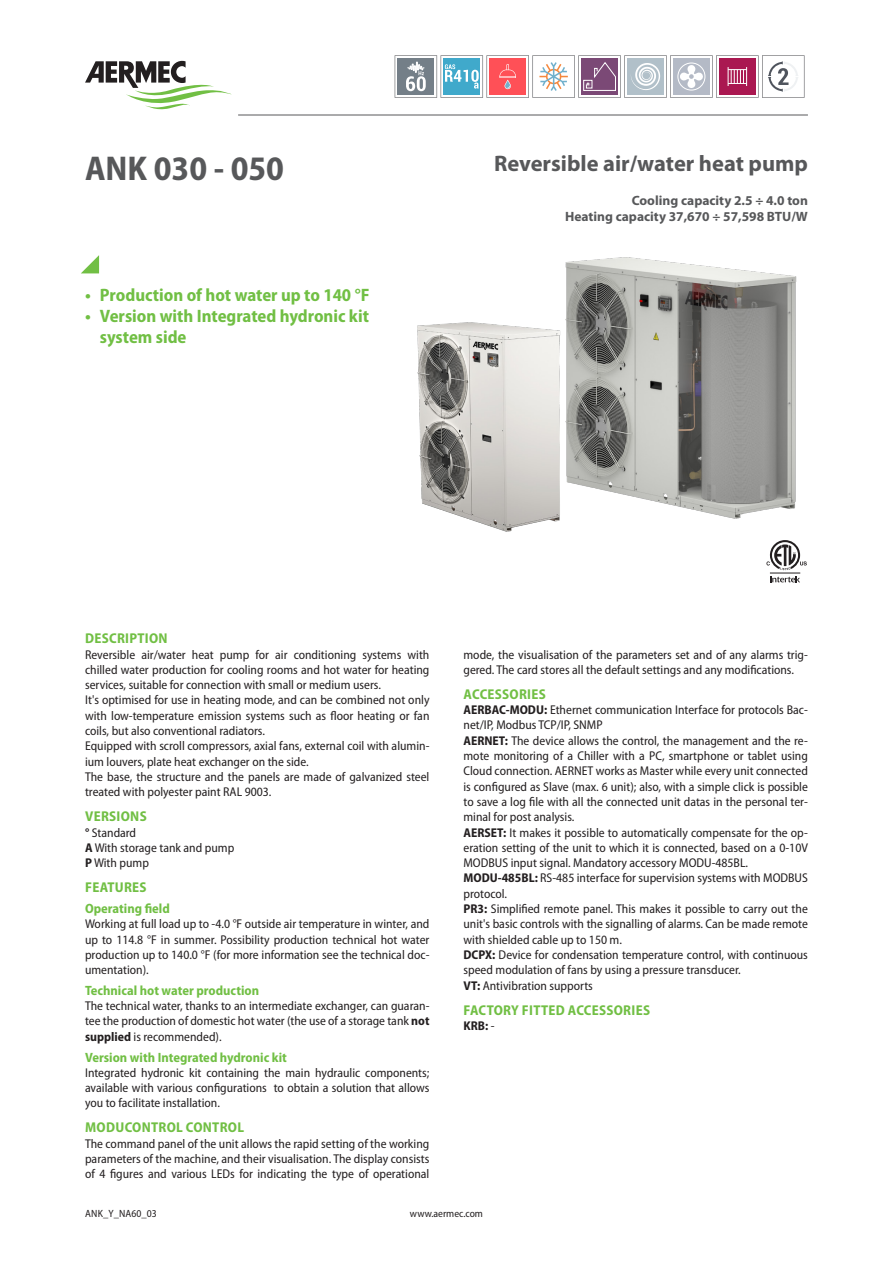
<style>
.page{position:relative;width:893px;height:1263px;background:#fff}
.page>*{position:absolute;margin:0;border:0;box-sizing:border-box;transform-origin:0 0}
.grandezza_en{font:700 semi-condensed 34.5px "Myriad Pro";color:#57585a}
.descrizione_en{font:700 22.5px "Myriad Pro";color:#57585a}
.t1{font:700 semi-condensed 18px/21px "Myriad Pro";color:#71bf44}
.t2{font:700 semi-condensed 14.25px "Myriad Pro";letter-spacing:.02em;color:#71bf44}
.t3{font:700 semi-condensed 13.5px "Myriad Pro";color:#71bf44}
.dettaglio_en{font:700 13.5px "Myriad Pro";color:#57585a}
.normale_en{font:semi-condensed 12.75px/15.3px "Myriad Pro";color:#231f20;text-align:justify}
.normaleInline_en{font:semi-condensed 12.75px/15.3px "Myriad Pro";color:#231f20}
.normaleInline_en-2{font:700 semi-condensed 12.75px "Myriad Pro";color:#231f20}
.t4{font:semi-condensed 10.5px "Myriad Pro";color:#231f20}
.s1{font-weight:700}
.s2{font-weight:400}
</style>
<div class="page">
<svg style="left:81px;top:255px;width:18px;height:18px"></svg>
<hr style="left:238px;top:115px;width:570px;height:1px;background:#57585a">
<img style="left:417px;top:257px;width:380px;height:274px">
<svg style="left:85px;top:61px;width:147px;height:48px"></svg>
<svg style="left:395px;top:55px;width:409px;height:43px"></svg>
<svg style="left:766px;top:540px;width:41px;height:30px"></svg>
<hr style="left:770px;top:573px;width:30px;height:1px;background:#231f20">
<svg style="left:770px;top:576px;width:30px;height:6px"></svg>
<p class="grandezza_en" style="left:85px;top:146px;width:201px">ANK 030 - 050</p>
<p class="t1" style="left:85px;top:284px;width:286px">• Production of hot water up to 140 °F</p>
<p class="t1" style="left:100px;top:305px;width:271px;text-indent:-15px">• Version with Integrated hydronic kit system side</p>
<p class="descrizione_en" style="left:494px;top:149px;width:315px">Reversible air/water heat pump</p>
<p class="dettaglio_en" style="left:632px;top:192px;width:178px">Cooling capacity 2.5 ÷ 4.0 ton</p>
<p class="dettaglio_en" style="left:565px;top:208px;width:244px">Heating capacity 37,670 ÷ 57,598 BTU/W</p>
<p class="t2" style="left:85px;top:629px;width:84px">DESCRIPTION</p>
<p class="normale_en" style="left:85px;top:646px;width:346px">Reversible air/water heat pump for air conditioning systems with chilled water production for cooling rooms and hot water for heating services, suitable for connection with small or medium users.</p>
<p class="normale_en" style="left:85px;top:692px;width:346px">It's optimised for use in heating mode, and can be combined not only with low-temperature emission systems such as floor heating or fan coils, but also conventional radiators.</p>
<p class="normale_en" style="left:85px;top:738px;width:346px">Equipped with scroll compressors, axial fans, external coil with alumin&shy;ium louvers, plate heat exchanger on the side.</p>
<p class="normale_en" style="left:85px;top:769px;width:346px">The base, the structure and the panels are made of galvanized steel treated with polyester paint RAL 9003.</p>
<p class="t2" style="left:85px;top:807px;width:63px">VERSIONS</p>
<p class="normale_en" style="left:85px;top:824px;width:53px"><span class="s1">°</span> Standard</p>
<p class="normale_en" style="left:85px;top:840px;width:151px"><span class="s1">A</span> With storage tank and pump</p>
<p class="normale_en" style="left:85px;top:855px;width:65px"><span class="s1">P</span> With pump</p>
<p class="t2" style="left:85px;top:878px;width:63px">FEATURES</p>
<p class="t3" style="left:85px;top:900px;width:86px">Operating field</p>
<p class="normale_en" style="left:85px;top:916px;width:346px">Working at full load up to -4.0 °F outside air temperature in winter, and up to 114.8 °F in summer. Possibility production technical hot water production up to 140.0 °F (for more information see the technical doc&shy;umentation).</p>
<p class="t3" style="left:85px;top:982px;width:176px">Technical hot water production</p>
<p class="normale_en" style="left:85px;top:998px;width:346px">The technical water, thanks to an intermediate exchanger, can guaran&shy;tee the production of domestic hot water (the use of a storage tank <span class="s1">not supplied</span> is recommended).</p>
<p class="t3" style="left:85px;top:1048px;width:203px">Version with Integrated hydronic kit</p>
<p class="normale_en" style="left:85px;top:1065px;width:346px">Integrated hydronic kit containing the main hydraulic components; available with various configurations to obtain a solution that allows you to facilitate installation.</p>
<p class="t2" style="left:85px;top:1118px;width:160px">MODUCONTROL CONTROL</p>
<p class="normale_en" style="left:85px;top:1136px;width:346px">The command panel of the unit allows the rapid setting of the working parameters of the machine, and their visualisation. The display consists of 4 figures and various LEDs for indicating the type of operational</p>
<p class="normale_en" style="left:463px;top:646px;width:346px">mode, the visualisation of the parameters set and of any alarms trig&shy;gered. The card stores all the default settings and any modifications.</p>
<p class="t2" style="left:464px;top:685px;width:84px">ACCESSORIES</p>
<p class="normaleInline_en" style="left:463px;top:702px;width:346px"><span class="s1">AERBAC-MODU:</span> Ethernet communication Interface for protocols Bac&shy;net/IP, Modbus TCP/IP, SNMP</p>
<p class="normaleInline_en" style="left:463px;top:733px;width:346px;text-align:justify"><span class="s1">AERNET:</span> The device allows the control, the management and the re&shy;mote monitoring of a Chiller with a PC, smartphone or tablet using Cloud connection. AERNET works as Master while every unit connected is configured as Slave (max. 6 unit); also, with a simple click is possible to save a log file with all the connected unit datas in the personal ter&shy;minal for post analysis.</p>
<p class="normaleInline_en" style="left:463px;top:824px;width:346px;text-align:justify"><span class="s1">AERSET:</span> It makes it possible to automatically compensate for the op&shy;eration setting of the unit to which it is connected, based on a 0-10V MODBUS input signal. Mandatory accessory MODU-485BL.</p>
<p class="normaleInline_en" style="left:463px;top:870px;width:346px"><span class="s1">MODU-485BL:</span> RS-485 interface for supervision systems with MODBUS protocol.</p>
<p class="normaleInline_en" style="left:463px;top:901px;width:346px;text-align:justify"><span class="s1">PR3:</span> Simplified remote panel. This makes it possible to carry out the unit's basic controls with the signalling of alarms. Can be made remote with shielded cable up to 150 m.</p>
<p class="normaleInline_en" style="left:463px;top:947px;width:346px"><span class="s1">DCPX:</span> Device for condensation temperature control, with continuous speed modulation of fans by using a pressure transducer.</p>
<p class="normaleInline_en" style="left:463px;top:977px;width:131px"><span class="s1">VT:</span> Antivibration supports</p>
<p class="t2" style="left:464px;top:1000px;width:188px">FACTORY FITTED ACCESSORIES</p>
<p class="normaleInline_en-2" style="left:463px;top:1017px;width:32px">KRB: <span class="s2">-</span></p>
<p class="t4" style="left:85px;top:1207px;width:73px">ANK_Y_NA60_03</p>
<p class="t4" style="left:410px;top:1207px;width:75px">www.aermec.com</p>
</div>
